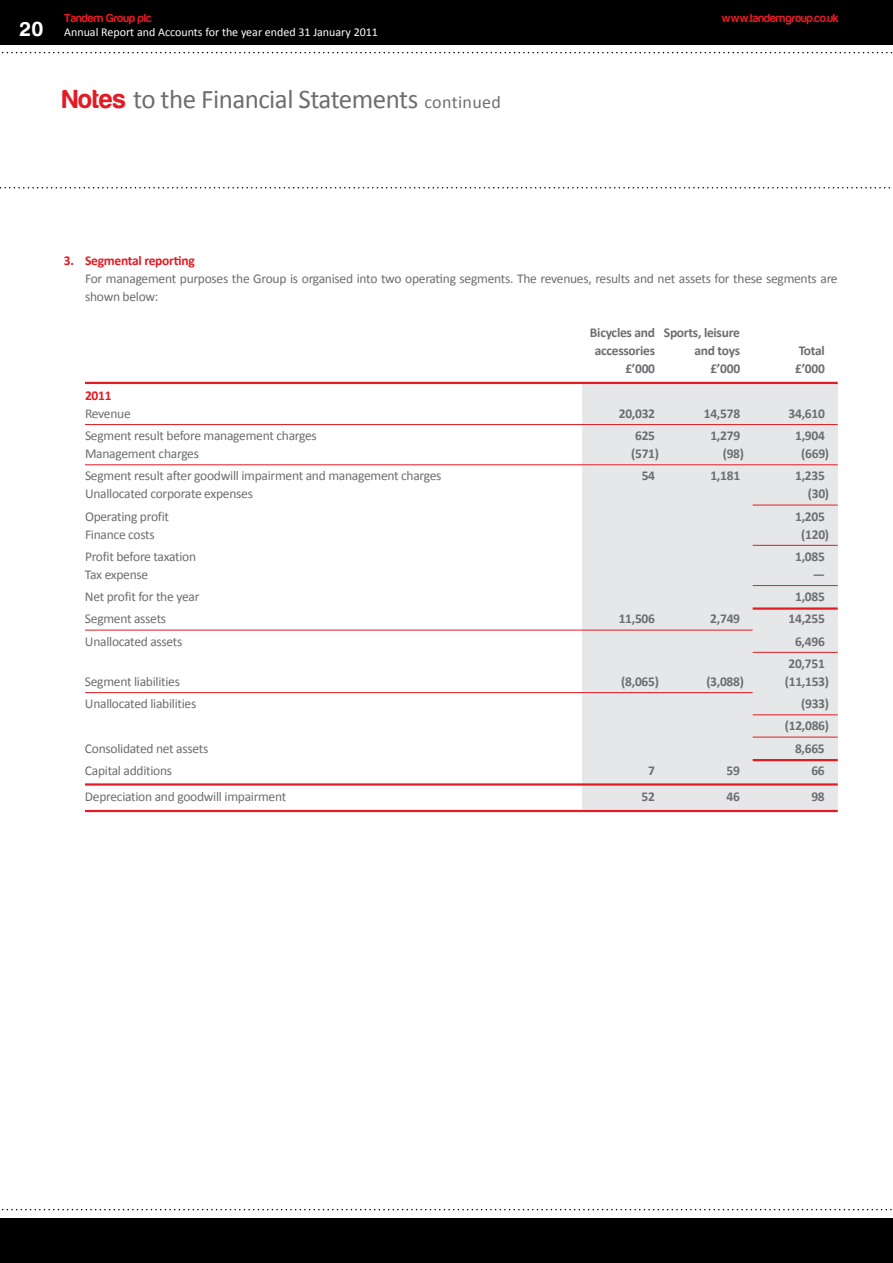
<style>
.page{position:relative;width:893px;height:1263px;background:#fff}
.page>*{position:absolute;margin:0;border:0;box-sizing:border-box;transform-origin:0 0}
.t1{font:27px "Calibri";letter-spacing:-.02em;color:#6d6e71}
.t2{font:13.5px/18px "Calibri";letter-spacing:-.02em;color:#6d6e71}
.t3{font:700 13.5px/22.2px "Calibri";letter-spacing:-.02em;color:#6d6e71}
.t4{font:700 13.5px "Calibri";letter-spacing:-.02em;color:#e31b23}
.t5{font:12px "Calibri";color:#fff}
.t6{font:12px "Harabara";color:#e31b23}
.s1{font-family:"Harabara";font-size:21px}
.s2{font-family:"Harabara";color:#e31b23}
.s3{font-size:18px}
</style>
<div class="page">
<div style="left:0;top:0;width:893px;height:45px;background:#000"></div>
<svg style="left:2px;top:52px;width:891px;height:1px"></svg>
<svg style="left:0;top:187px;width:890px;height:1px"></svg>
<svg style="left:2px;top:1209px;width:890px;height:1px"></svg>
<div style="left:0;top:1218px;width:893px;height:45px;background:#000"></div>
<div style="left:583px;top:383px;width:255px;height:427px;background:#e6e7e8"></div>
<hr style="left:85px;top:382px;width:753px;height:2px;background:#e31b23">
<hr style="left:85px;top:424px;width:753px;height:1px;background:#e31b23">
<hr style="left:85px;top:464px;width:753px;height:1px;background:#e31b23">
<hr style="left:753px;top:505px;width:85px;height:1px;background:#e31b23">
<hr style="left:753px;top:545px;width:85px;height:1px;background:#e31b23">
<hr style="left:753px;top:585px;width:85px;height:1px;background:#e31b23">
<hr style="left:753px;top:607px;width:85px;height:3px;background:#e31b23">
<hr style="left:85px;top:630px;width:668px;height:1px;background:#e31b23">
<hr style="left:753px;top:652px;width:85px;height:1px;background:#e31b23">
<hr style="left:85px;top:692px;width:668px;height:1px;background:#e31b23">
<hr style="left:753px;top:714px;width:85px;height:1px;background:#e31b23">
<hr style="left:753px;top:737px;width:85px;height:1px;background:#e31b23">
<hr style="left:753px;top:759px;width:85px;height:2px;background:#e31b23">
<hr style="left:85px;top:783px;width:753px;height:3px;background:#e31b23">
<hr style="left:85px;top:810px;width:753px;height:2px;background:#e31b23">
<p class="t6" style="left:64px;top:12px;width:89px">Tandem Group plc</p>
<p class="t6" style="left:722px;top:12px;width:119px">www.tandemgroup.co.uk</p>
<p class="t5" style="left:20px;top:25px;width:359px"><span class="s1">20</span> Annual Report and Accounts for the year ended 31 January 2011</p>
<h1 class="t1" style="left:63px;top:82px;width:440px"><span class="s2">Notes</span> to the Financial Statements <span class="s3">continued</span></h1>
<p class="t4" style="left:64px;top:252px;width:133px">3. Segmental reporting</p>
<p class="t2" style="left:85px;top:269px;width:754px">For management purposes the Group is organised into two operating segments. The revenues, results and net assets for these segments are shown below:</p>
<p class="t3" style="left:595px;top:323px;width:147px;line-height:18px;text-indent:-5px">Bicycles and Sports, leisure accessories</p>
<p class="t3" style="left:694px;top:339px;width:47px">and toys</p>
<p class="t3" style="left:799px;top:339px;width:28px">Total</p>
<p class="t3" style="left:625px;top:357px;width:31px">£’000</p>
<p class="t3" style="left:710px;top:357px;width:31px">£’000</p>
<p class="t3" style="left:795px;top:357px;width:31px">£’000</p>
<p class="t4" style="left:85px;top:387px;width:28px">2011</p>
<p class="t2" style="left:85px;top:404px;width:47px">Revenue</p>
<p class="t3" style="left:619px;top:402px;width:38px">20,032</p>
<p class="t3" style="left:704px;top:402px;width:38px">14,578</p>
<p class="t3" style="left:789px;top:402px;width:38px">34,610</p>
<p class="t2" style="left:85px;top:426px;width:233px">Segment result before management charges</p>
<p class="t3" style="left:635px;top:424px;width:21px">625</p>
<p class="t3" style="left:710px;top:424px;width:31px">1,279</p>
<p class="t3" style="left:795px;top:424px;width:31px">1,904</p>
<p class="t2" style="left:85px;top:444px;width:115px">Management charges</p>
<p class="t3" style="left:631px;top:442px;width:29px">(571)</p>
<p class="t3" style="left:723px;top:442px;width:23px">(98)</p>
<p class="t3" style="left:801px;top:442px;width:29px">(669)</p>
<p class="t2" style="left:85px;top:466px;width:358px">Segment result after goodwill impairment and management charges</p>
<p class="t3" style="left:642px;top:464px;width:15px">54</p>
<p class="t3" style="left:710px;top:464px;width:31px">1,181</p>
<p class="t3" style="left:795px;top:464px;width:31px">1,235</p>
<p class="t2" style="left:85px;top:484px;width:169px">Unallocated corporate expenses</p>
<p class="t3" style="left:808px;top:482px;width:23px">(30)</p>
<p class="t2" style="left:85px;top:506px;width:85px">Operating profit</p>
<p class="t3" style="left:795px;top:504px;width:31px">1,205</p>
<p class="t2" style="left:85px;top:524px;width:71px">Finance costs</p>
<p class="t3" style="left:801px;top:522px;width:29px">(120)</p>
<p class="t2" style="left:85px;top:547px;width:113px">Profit before taxation</p>
<p class="t3" style="left:795px;top:544px;width:31px">1,085</p>
<p class="t2" style="left:85px;top:565px;width:65px">Tax expense</p>
<p class="t3" style="left:813px;top:562px;width:14px">—</p>
<p class="t2" style="left:85px;top:587px;width:116px">Net profit for the year</p>
<p class="t3" style="left:795px;top:585px;width:31px">1,085</p>
<p class="t2" style="left:85px;top:609px;width:83px">Segment assets</p>
<p class="t3" style="left:619px;top:607px;width:38px">11,506</p>
<p class="t3" style="left:710px;top:607px;width:31px">2,749</p>
<p class="t3" style="left:788px;top:607px;width:38px">14,255</p>
<p class="t2" style="left:85px;top:631px;width:99px">Unallocated assets</p>
<p class="t3" style="left:788px;top:629px;width:38px;text-align:center">6,496<br>20,751</p>
<p class="t2" style="left:85px;top:672px;width:97px">Segment liabilities</p>
<p class="t3" style="left:621px;top:669px;width:39px">(8,065)</p>
<p class="t3" style="left:706px;top:669px;width:39px">(3,088)</p>
<p class="t3" style="left:785px;top:669px;width:46px">(11,153)</p>
<p class="t2" style="left:85px;top:694px;width:113px">Unallocated liabilities</p>
<p class="t3" style="left:785px;top:692px;width:46px;text-align:right">(933) (12,086)</p>
<p class="t2" style="left:85px;top:738px;width:125px">Consolidated net assets</p>
<p class="t3" style="left:795px;top:736px;width:31px">8,665</p>
<p class="t2" style="left:85px;top:761px;width:89px">Capital additions</p>
<p class="t3" style="left:648px;top:758px;width:8px">7</p>
<p class="t3" style="left:727px;top:758px;width:15px">59</p>
<p class="t3" style="left:811px;top:758px;width:15px">66</p>
<p class="t2" style="left:85px;top:787px;width:203px">Depreciation and goodwill impairment</p>
<p class="t3" style="left:642px;top:785px;width:15px">52</p>
<p class="t3" style="left:727px;top:785px;width:15px">46</p>
<p class="t3" style="left:811px;top:785px;width:15px">98</p>
</div>
